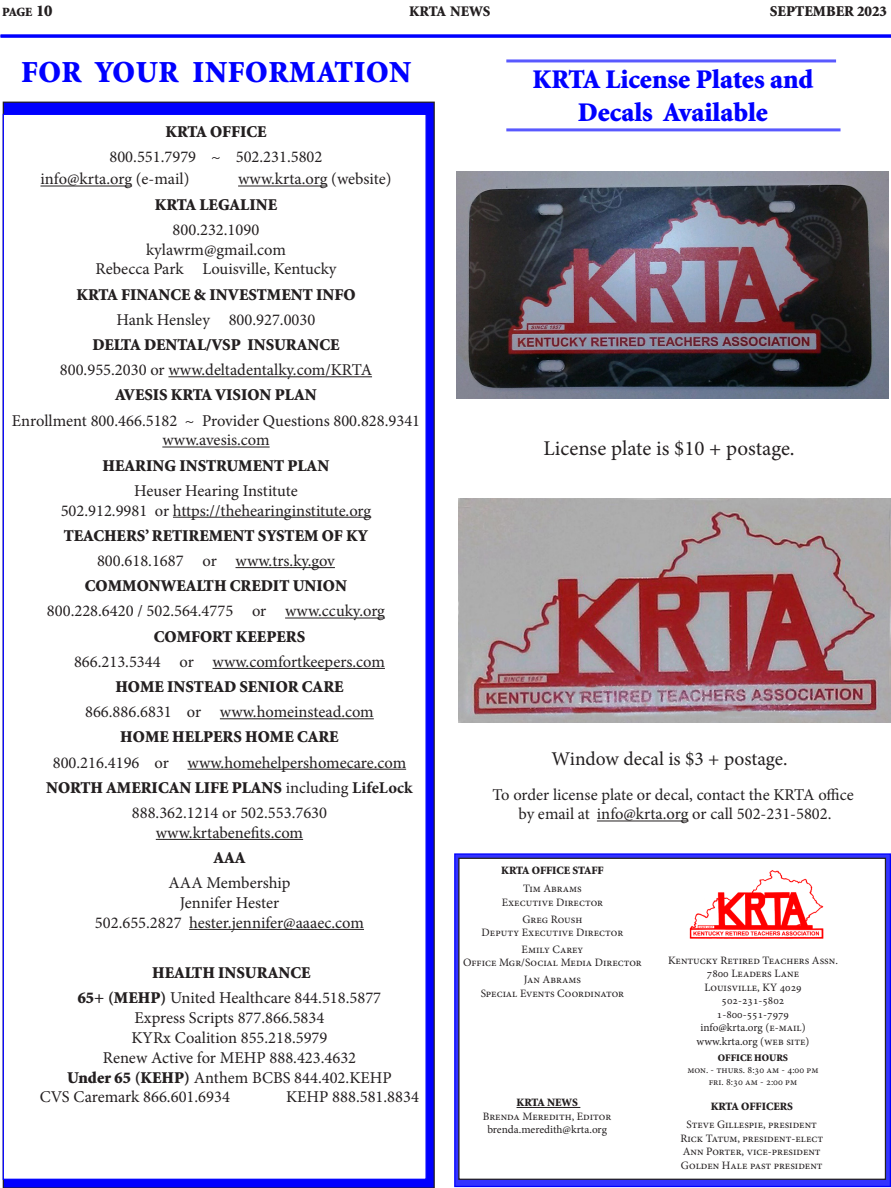
<style>
.page{position:relative;width:891px;height:1188px;background:#fff}
.page>*{position:absolute;margin:0;border:0;box-sizing:border-box;transform-origin:0 0}
.t1{font:900 30.6px "Minion Std";letter-spacing:.02em;color:#00f}
.t2{font:900 27px "Minion Std";color:#00f}
.t3{font:21px "Minion Pro";color:#231f20}
.t4{font:19.5px "Minion Pro";color:#231f20}
.t5{font:16.5px "Minion Pro";color:#231f20}
.t6{font:900 16.5px "Minion Std";color:#231f20}
.t7{font:900 15px "Minion Std";color:#231f20}
.t8{font:900 14.7px "Minion Std";letter-spacing:-.01em;color:#231f20}
.t9{font:900 12.6px "Minion Std";color:#231f20}
.t10{font:11.25px "Minion Pro";color:#231f20}
.t11{font:900 11.25px "Minion Std";color:#231f20}
.t12{font:900 11.25px "Minion Std";color:#231f20}
.t13{font:10.05px "Minion Pro";color:#231f20}
.t14{font:900 10.05px "Minion Std";color:#231f20}
.s1{font-size:16.5px}
.s2{font-family:"Minion Pro";font-weight:400}
.s3{font-family:"Minion Pro";font-weight:700}
.s4{font-family:"Minion Std";font-weight:900}
</style>
<div class="page">
<hr style="left:1px;top:35px;width:890px;height:3px;background:#00f">
<div style="left:3px;top:102px;width:431px;height:1086px;background:#00f"></div>
<div style="left:3px;top:114px;width:424px;height:1066px;background:#fff;border:1px solid #00f"></div>
<hr style="left:40px;top:186px;width:92px;height:1px;background:#231f20">
<hr style="left:238px;top:186px;width:90px;height:1px;background:#231f20">
<hr style="left:168px;top:376px;width:204px;height:1px;background:#231f20">
<hr style="left:162px;top:447px;width:108px;height:1px;background:#231f20">
<hr style="left:173px;top:517px;width:198px;height:1px;background:#231f20">
<hr style="left:236px;top:567px;width:99px;height:1px;background:#231f20">
<hr style="left:285px;top:618px;width:100px;height:1px;background:#231f20">
<hr style="left:213px;top:668px;width:172px;height:1px;background:#231f20">
<hr style="left:220px;top:718px;width:154px;height:1px;background:#231f20">
<hr style="left:188px;top:769px;width:218px;height:1px;background:#231f20">
<hr style="left:156px;top:839px;width:147px;height:1px;background:#231f20">
<hr style="left:189px;top:929px;width:175px;height:1px;background:#231f20">
<div style="left:455px;top:854px;width:435px;height:332px;background:#33f"></div>
<div style="left:454px;top:853px;width:437px;height:334px;border:1px solid #00f"></div>
<div style="left:459px;top:858px;width:426px;height:321px;background:#fff"></div>
<div style="left:458px;top:858px;width:428px;height:322px;border:1px solid #231f20"></div>
<hr style="left:517px;top:1107px;width:63px;height:1px;background:#231f20">
<hr style="left:506px;top:128px;width:335px;height:3px;background:#5959ff">
<hr style="left:506px;top:59px;width:330px;height:3px;background:#5959ff">
<img style="left:689px;top:870px;width:135px;height:69px">
<img style="left:457px;top:171px;width:432px;height:227px">
<img style="left:458px;top:498px;width:432px;height:225px">
<hr style="left:597px;top:821px;width:92px;height:1px;background:#231f20">
<p class="t9" style="left:2px;top:5px;width:52px">PAGE <span class="s1">10</span></p>
<p class="t8" style="left:409px;top:4px;width:83px">KRTA NEWS</p>
<p class="t7" style="left:770px;top:3px;width:10px">SEPTE</p>
<p class="t7" style="left:813px;top:3px;width:76px">MBER 2023</p>
<p class="t1" style="left:21px;top:56px;width:392px">FOR YOUR INFORMATION</p>
<p class="t6" style="left:165px;top:123px;width:103px">KRTA OFFICE</p>
<p class="t5" style="left:109px;top:146px;width:214px">800.551.7979 ~ 502.231.5802</p>
<p class="t5" style="left:40px;top:168px;width:150px">info@krta.org (e-mail)</p>
<p class="t5" style="left:238px;top:168px;width:155px">www.krta.org (website)</p>
<p class="t6" style="left:155px;top:196px;width:124px">KRTA LEGALINE</p>
<p class="t5" style="left:173px;top:218px;width:88px">800.232.1090</p>
<p class="t5" style="left:146px;top:238px;width:141px">kylawrm@gmail.com</p>
<p class="t5" style="left:95px;top:258px;width:243px">Rebecca Park Louisville, Kentucky</p>
<p class="t6" style="left:76px;top:286px;width:281px">KRTA FINANCE &amp; INVESTMENT INFO</p>
<p class="t5" style="left:117px;top:308px;width:200px">Hank Hensley 800.927.0030</p>
<p class="t6" style="left:92px;top:336px;width:249px">DELTA DENTAL/VSP INSURANCE</p>
<p class="t5" style="left:60px;top:359px;width:314px">800.955.2030 or www.deltadentalky.com/KRTA</p>
<p class="t6" style="left:115px;top:387px;width:203px">AVESIS KRTA VISION PLAN</p>
<p class="t5" style="left:12px;top:409px;width:410px">Enrollment 800.466.5182 ~ Provider Questions 800.828.9341</p>
<p class="t5" style="left:162px;top:429px;width:109px">www.avesis.com</p>
<p class="t6" style="left:103px;top:457px;width:228px">HEARING INSTRUMENT PLAN</p>
<p class="t5" style="left:134px;top:479px;width:165px">Heuser Hearing Institute</p>
<p class="t5" style="left:61px;top:499px;width:312px">502.912.9981 or https://thehearinginstitute.org</p>
<p class="t6" style="left:64px;top:527px;width:306px">TEACHERS’ RETIREMENT SYSTEM OF KY</p>
<p class="t5" style="left:97px;top:550px;width:240px">800.618.1687 or www.trs.ky.gov</p>
<p class="t6" style="left:85px;top:578px;width:264px">COMMONWEALTH CREDIT UNION</p>
<p class="t5" style="left:47px;top:600px;width:340px">800.228.6420 / 502.564.4775 or www.ccuky.org</p>
<p class="t6" style="left:154px;top:628px;width:153px">COMFORT KEEPERS</p>
<p class="t5" style="left:74px;top:650px;width:312px">866.213.5344 or www.comfortkeepers.com</p>
<p class="t6" style="left:115px;top:678px;width:230px">HOME INSTEAD SENIOR CARE</p>
<p class="t5" style="left:85px;top:701px;width:290px">866.886.6831 or www.homeinstead.com</p>
<p class="t6" style="left:120px;top:729px;width:220px">HOME HELPERS HOME CARE</p>
<p class="t5" style="left:53px;top:751px;width:355px">800.216.4196 or www.homehelpershomecare.com</p>
<p class="t6" style="left:46px;top:779px;width:368px">NORTH AMERICAN LIFE PLANS <span class="s2">including</span> <span class="s3">LifeLock</span></p>
<p class="t5" style="left:132px;top:802px;width:197px">888.362.1214 or 502.553.7630</p>
<p class="t5" style="left:156px;top:821px;width:149px">www.krtabenefits.com</p>
<p class="t6" style="left:213px;top:849px;width:34px">AAA</p>
<p class="t5" style="left:169px;top:872px;width:123px">AAA Membership</p>
<p class="t5" style="left:180px;top:892px;width:101px">Jennifer Hester</p>
<p class="t5" style="left:95px;top:911px;width:271px">502.655.2827 hester.jennifer@aaaec.com</p>
<p class="t6" style="left:152px;top:965px;width:160px">HEALTH INSURANCE</p>
<p class="t5" style="left:78px;top:987px;width:305px"><span class="s4">65+ (MEHP)</span> United Healthcare 844.518.5877</p>
<p class="t5" style="left:135px;top:1007px;width:191px">Express Scripts 877.866.5834</p>
<p class="t5" style="left:131px;top:1027px;width:198px">KYRx Coalition 855.218.5979</p>
<p class="t5" style="left:103px;top:1046px;width:255px">Renew Active for MEHP 888.423.4632</p>
<p class="t5" style="left:67px;top:1066px;width:326px"><span class="s4">Under 65 (KEHP)</span> Anthem BCBS 844.402.KEHP</p>
<p class="t5" style="left:40px;top:1086px;width:191px">CVS Caremark 866.601.6934</p>
<p class="t5" style="left:286px;top:1086px;width:134px">KEHP 888.581.8834</p>
<p class="t2" style="left:532px;top:66px;width:283px">KRTA License Plates and</p>
<p class="t2" style="left:578px;top:98px;width:192px">Decals Available</p>
<p class="t3" style="left:543px;top:435px;width:250px">License plate is $10 + postage.</p>
<p class="t4" style="left:552px;top:746px;width:235px">Window decal is $3 + postage.</p>
<p class="t5" style="left:493px;top:783px;width:363px">To order license plate or decal, contact the KRTA office</p>
<p class="t5" style="left:519px;top:803px;width:313px">by email at info@krta.org or call 502-231-5802.</p>
<p class="t11" style="left:501px;top:865px;width:104px">KRTA OFFICE STAFF</p>
<p class="t10" style="left:523px;top:881px;width:60px">Tim Abrams</p>
<p class="t10" style="left:502px;top:895px;width:103px">Executive Director</p>
<p class="t10" style="left:523px;top:911px;width:61px">Greg Roush</p>
<p class="t10" style="left:482px;top:925px;width:143px">Deputy Executive Director</p>
<p class="t10" style="left:522px;top:942px;width:63px">Emily Carey</p>
<p class="t10" style="left:463px;top:955px;width:180px">Office Mgr/Social Media Director</p>
<p class="t10" style="left:524px;top:972px;width:59px">Jan Abrams</p>
<p class="t10" style="left:481px;top:986px;width:145px">Special Events Coordinator</p>
<p class="t12" style="left:517px;top:1097px;width:8px">KRTA</p>
<p class="t12" style="left:547px;top:1097px;width:9px">NEWS</p>
<p class="t10" style="left:483px;top:1109px;width:130px">Brenda Meredith, Editor</p>
<p class="t10" style="left:487px;top:1122px;width:121px">brenda.meredith@krta.org</p>
<p class="t10" style="left:668px;top:953px;width:170px">Kentucky Retired Teachers Assn.</p>
<p class="t10" style="left:707px;top:966px;width:94px">7800 Leaders Lane</p>
<p class="t10" style="left:704px;top:980px;width:99px">Louisville, KY 4029</p>
<p class="t10" style="left:722px;top:993px;width:64px">502-231-5802</p>
<p class="t10" style="left:717px;top:1007px;width:74px">1-800-551-7979</p>
<p class="t10" style="left:700px;top:1020px;width:107px">info@krta.org (e-mail)</p>
<p class="t10" style="left:697px;top:1034px;width:114px">www.krta.org (web site)</p>
<p class="t14" style="left:718px;top:1053px;width:72px">OFFICE HOURS</p>
<p class="t13" style="left:687px;top:1063px;width:133px">mon. - thurs. 8:30 am - 4:00 pm</p>
<p class="t13" style="left:709px;top:1075px;width:90px">fri. 8:30 am - 2:00 pm</p>
<p class="t11" style="left:711px;top:1101px;width:84px">KRTA OFFICERS</p>
<p class="t10" style="left:687px;top:1117px;width:132px">Steve Gillespie, president</p>
<p class="t10" style="left:680px;top:1131px;width:144px">Rick Tatum, president-elect</p>
<p class="t10" style="left:683px;top:1144px;width:139px">Ann Porter, vice-president</p>
<p class="t10" style="left:681px;top:1158px;width:143px">Golden Hale past president</p>
</div>
